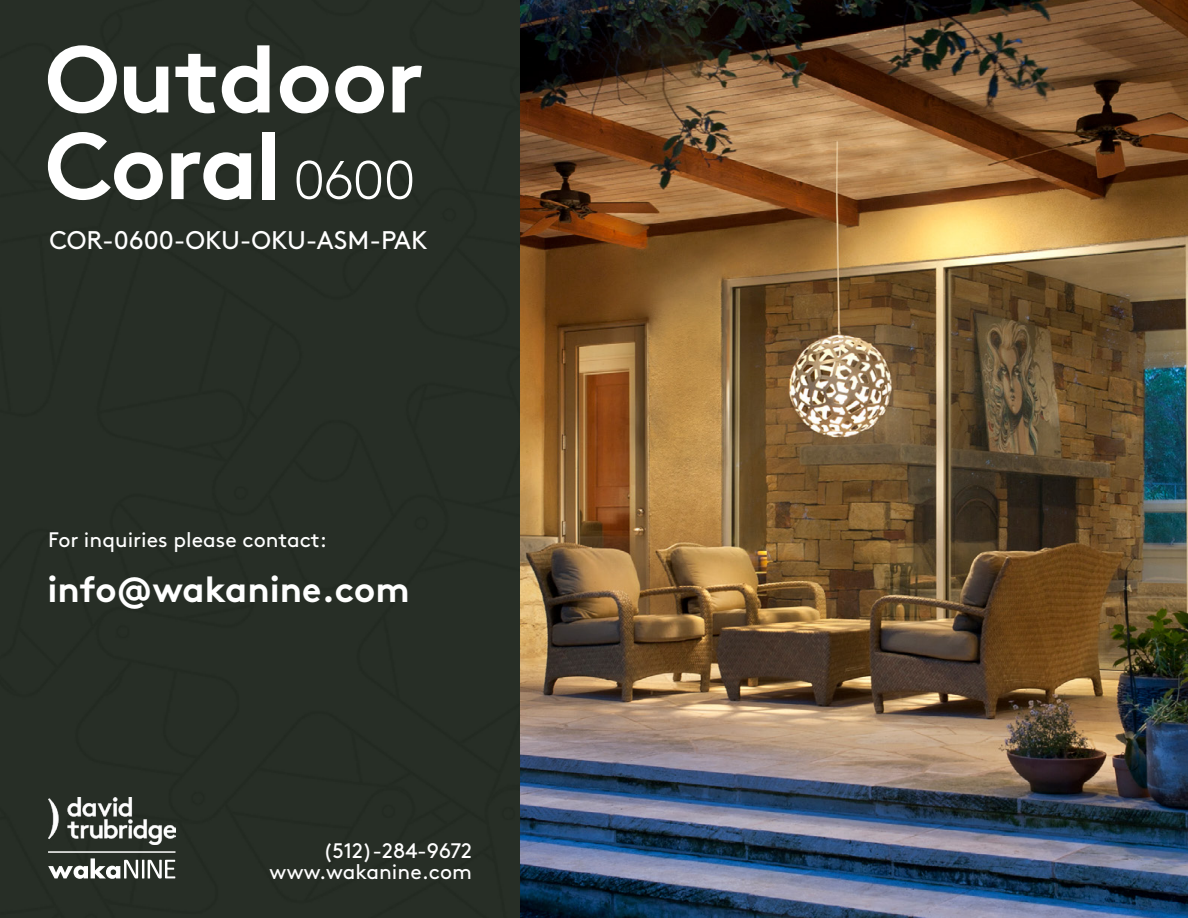
<style>
.page{position:relative;width:1188px;height:918px;background:#fff}
.page>*{position:absolute;margin:0;border:0;box-sizing:border-box;transform-origin:0 0}
.t1{font:700 94.5px/86.7px "Brown";letter-spacing:-.02em;color:#fff}
.t2{font:700 36px "Brown";color:#fff}
.t3{font:25.5px "Brown";color:#fff}
.t4{font:21px/20.7px "Brown";color:#fff;text-align:right}
.s1{font-weight:300;font-size:54px}
</style>
<div class="page">
<img style="left:520px;top:0;width:668px;height:918px">
<div style="left:0;top:0;width:520px;height:918px;background:#272e26"></div>
<hr style="left:48px;top:851px;width:128px;height:2px;background:#fff">
<img style="left:48px;top:797px;width:127px;height:47px">
<svg style="left:48px;top:858px;width:127px;height:21px"></svg>
<h1 class="t1" style="left:45px;top:26px;width:381px">Outdoor<br>Coral <span class="s1">0600</span></h1>
<p class="t3" style="left:50px;top:220px;width:380px">COR-0600-OKU-OKU-ASM-PAK</p>
<p class="t4" style="left:48px;top:528px;width:280px">For inquiries please contact:</p>
<h2 class="t2" style="left:47px;top:561px;width:364px">info@wakanine.com</h2>
<p class="t4" style="left:270px;top:839px;width:204px">(512)-284-9672 www.wakanine.com</p>
</div>
